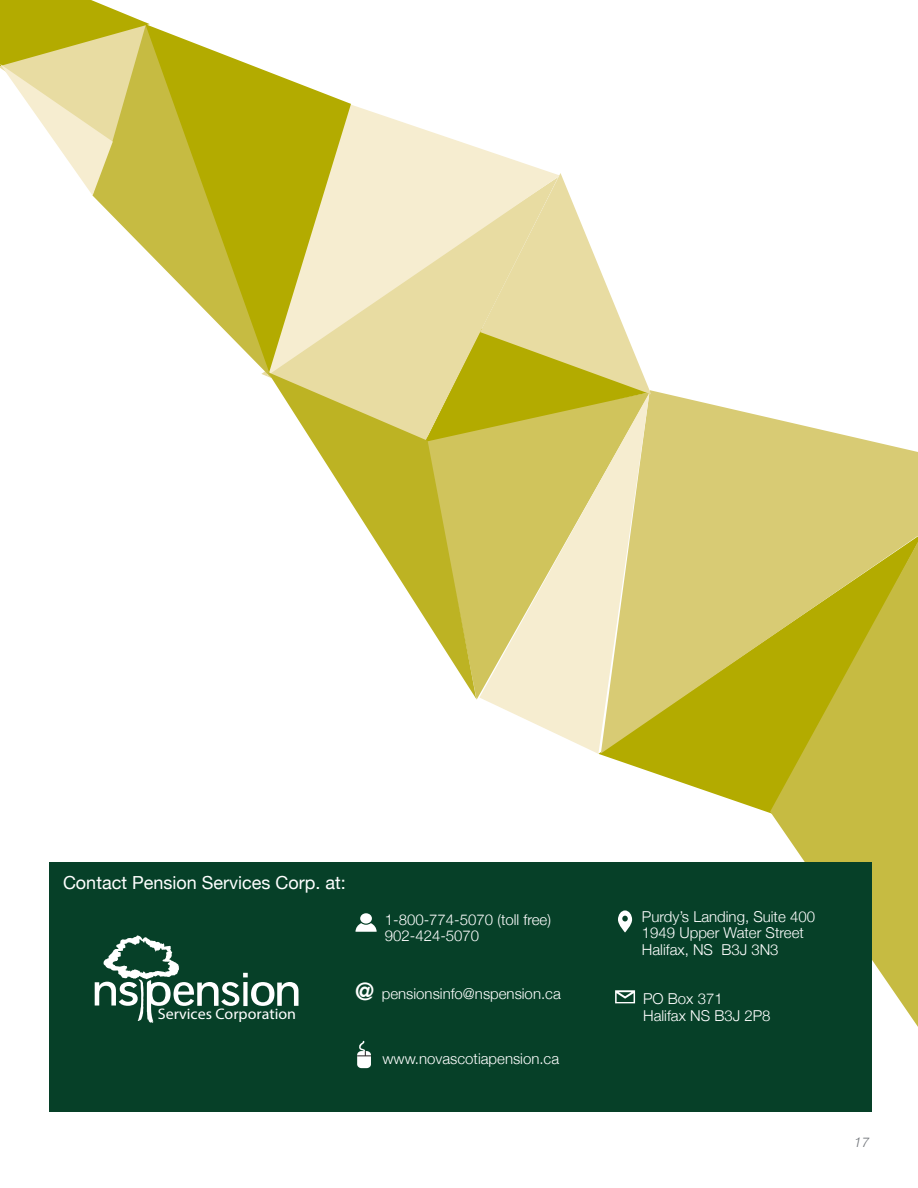
<style>
.page{position:relative;width:918px;height:1188px;background:#fff}
.page>*{position:absolute;margin:0;border:0;box-sizing:border-box;transform-origin:0 0}
.t1{font:700 24px "Helvetica Neue";color:#fff}
.t2{font:18px "Helvetica Neue";color:#fff}
.t3{font:15.3px "Myriad Pro";color:#fff;scale:1.04 1}
.t4{font:300 15px/16.5px "Helvetica Neue";color:#fff}
.t5{font:italic 300 13.5px "Helvetica Neue";color:#6e7277}
</style>
<div class="page">
<svg style="left:599px;top:753px;width:171px;height:60px"></svg>
<svg style="left:770px;top:753px;width:148px;height:274px;background:#cbc152"></svg>
<svg style="left:650px;top:390px;width:268px;height:363px;background:#d1c660"></svg>
<svg style="left:351px;top:105px;width:201px;height:267px;fill:#f6edd0"></svg>
<svg style="left:271px;top:73px;width:80px;height:299px;background:#d2ca63"></svg>
<svg style="left:93px;top:26px;width:178px;height:351px"></svg>
<svg style="left:0;top:0;width:150px;height:196px"></svg>
<svg style="left:479px;top:442px;width:171px;height:312px;background:#e4da9b"></svg>
<svg style="left:425px;top:173px;width:226px;height:269px"></svg>
<div style="left:50px;top:862px;width:822px;height:250px;background:#064028"></div>
<svg style="left:95px;top:935px;width:204px;height:88px"></svg>
<svg style="left:618px;top:910px;width:14px;height:23px"></svg>
<svg style="left:615px;top:990px;width:20px;height:13px"></svg>
<div style="left:360px;top:913px;width:12px;height:11px;background:#fff;border-radius:50%"></div>
<svg style="left:355px;top:923px;width:22px;height:9px"></svg>
<div style="left:357px;top:1051px;width:14px;height:17px;background:#fff;border-radius:4px"></div>
<svg style="left:357px;top:1041px;width:14px;height:15px"></svg>
<svg style="left:268px;top:372px;width:208px;height:327px"></svg>
<p class="t2" style="left:63px;top:869px;width:284px">Contact Pension Services Corp. at:</p>
<p class="t3" style="left:158px;top:1004px;width:134px">Services Corporation</p>
<p class="t4" style="left:385px;top:910px;width:168px">1-800-774-5070 (toll free)<br>902-424-5070</p>
<p class="t4" style="left:642px;top:907px;width:175px">Purdy’s Landing, Suite 400</p>
<p class="t4" style="left:642px;top:924px;width:164px">1949 Upper Water Street<br>Halifax, NS B3J 3N3</p>
<p class="t1" style="left:355px;top:973px;width:21px">@</p>
<p class="t4" style="left:382px;top:984px;width:180px">pensionsinfo@nspension.ca</p>
<p class="t4" style="left:643px;top:989px;width:129px">PO Box 371<br>Halifax NS B3J 2P8</p>
<p class="t4" style="left:382px;top:1049px;width:178px">www.novascotiapension.ca</p>
<p class="t5" style="left:854px;top:1131px;width:17px">17</p>
</div>
